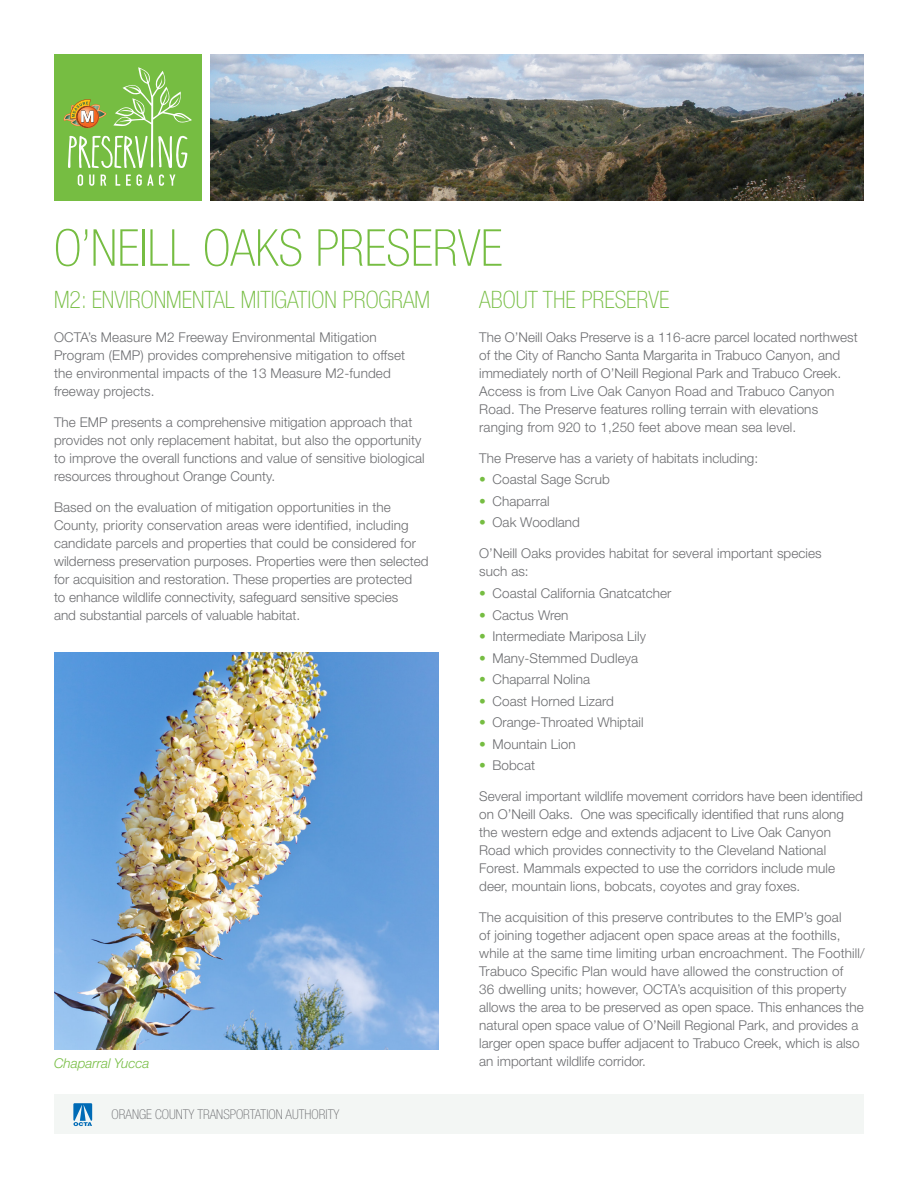
<style>
.page{position:relative;width:918px;height:1188px;background:#fff}
.page>*{position:absolute;margin:0;border:0;box-sizing:border-box;transform-origin:0 0}
.t1{font:100 condensed 51px "Helvetica Neue";color:#76bd42}
.Subhead{font:100 condensed 24px "Helvetica Neue";color:#76bd42}
.Body_Copy{font:300 13.5px/18px "Helvetica Neue";letter-spacing:.005em;color:#6c6d70}
.Bullets{font:300 13.5px "Helvetica Neue";letter-spacing:.005em;color:#6c6d70}
.t2{font:100 condensed 13.5px "Helvetica Neue";color:#6c6d70}
.t3{font:italic 300 13.5px "Helvetica Neue";color:#76bd42}
.s1{color:#76bd42}
</style>
<div class="page">
<div style="left:54px;top:1095px;width:810px;height:39px;background:#f3f6f4"></div>
<svg style="left:73px;top:1103px;width:19px;height:23px"></svg>
<div style="left:54px;top:54px;width:148px;height:146px;background:#76bd42"></div>
<svg style="left:78px;top:174px;width:5px;height:12px"></svg>
<svg style="left:89px;top:175px;width:5px;height:11px"></svg>
<svg style="left:101px;top:175px;width:5px;height:11px"></svg>
<svg style="left:116px;top:175px;width:4px;height:11px"></svg>
<svg style="left:126px;top:174px;width:49px;height:12px"></svg>
<svg style="left:63px;top:67px;width:129px;height:101px"></svg>
<img style="left:211px;top:54px;width:653px;height:146px">
<img style="left:54px;top:652px;width:385px;height:398px">
<p class="t1" style="left:54px;top:219px;width:450px">O’NEILL OAKS PRESERVE</p>
<p class="Subhead" style="left:54px;top:286px;width:378px">M2: ENVIRONMENTAL MITIGATION PROGRAM</p>
<p class="Body_Copy" style="left:54px;top:328px;width:353px">OCTA’s Measure M2 Freeway Environmental Mitigation Program (EMP) provides comprehensive mitigation to offset the environmental impacts of the 13 Measure M2-funded freeway projects.</p>
<p class="Body_Copy" style="left:54px;top:413px;width:372px">The EMP presents a comprehensive mitigation approach that provides not only replacement habitat, but also the opportunity to improve the overall functions and value of sensitive biological resources throughout Orange County.</p>
<p class="Body_Copy" style="left:54px;top:498px;width:376px">Based on the evaluation of mitigation opportunities in the County, priority conservation areas were identified, including candidate parcels and properties that could be considered for wilderness preservation purposes. Properties were then selected for acquisition and restoration. These properties are protected<br>to enhance wildlife connectivity, safeguard sensitive species<br>and substantial parcels of valuable habitat.</p>
<p class="Subhead" style="left:479px;top:286px;width:192px">ABOUT THE PRESERVE</p>
<p class="Body_Copy" style="left:479px;top:328px;width:380px">The O’Neill Oaks Preserve is a 116-acre parcel located northwest of the City of Rancho Santa Margarita in Trabuco Canyon, and immediately north of O’Neill Regional Park and Trabuco Creek.<br>Access is from Live Oak Canyon Road and Trabuco Canyon Road. The Preserve features rolling terrain with elevations ranging from 920 to 1,250 feet above mean sea level.</p>
<p class="Body_Copy" style="left:479px;top:449px;width:281px">The Preserve has a variety of habitats including:</p>
<p class="Bullets" style="left:479px;top:471px;width:132px"><span class="s1">•</span> Coastal Sage Scrub</p>
<p class="Bullets" style="left:479px;top:493px;width:72px"><span class="s1">•</span> Chaparral</p>
<p class="Bullets" style="left:479px;top:514px;width:102px"><span class="s1">•</span> Oak Woodland</p>
<p class="Body_Copy" style="left:479px;top:544px;width:344px">O’Neill Oaks provides habitat for several important species such as:</p>
<p class="Bullets" style="left:479px;top:585px;width:194px"><span class="s1">•</span> Coastal California Gnatcatcher</p>
<p class="Bullets" style="left:479px;top:606px;width:91px"><span class="s1">•</span> Cactus Wren</p>
<p class="Bullets" style="left:479px;top:628px;width:168px"><span class="s1">•</span> Intermediate Mariposa Lily</p>
<p class="Bullets" style="left:479px;top:650px;width:160px"><span class="s1">•</span> Many-Stemmed Dudleya</p>
<p class="Bullets" style="left:479px;top:671px;width:112px"><span class="s1">•</span> Chaparral Nolina</p>
<p class="Bullets" style="left:479px;top:693px;width:136px"><span class="s1">•</span> Coast Horned Lizard</p>
<p class="Bullets" style="left:479px;top:714px;width:166px"><span class="s1">•</span> Orange-Throated Whiptail</p>
<p class="Bullets" style="left:479px;top:736px;width:98px"><span class="s1">•</span> Mountain Lion</p>
<p class="Bullets" style="left:479px;top:757px;width:57px"><span class="s1">•</span> Bobcat</p>
<p class="Body_Copy" style="left:479px;top:787px;width:385px">Several important wildlife movement corridors have been identified on O’Neill Oaks. One was specifically identified that runs along the western edge and extends adjacent to Live Oak Canyon Road which provides connectivity to the Cleveland National Forest. Mammals expected to use the corridors include mule deer, mountain lions, bobcats, coyotes and gray foxes.</p>
<p class="Body_Copy" style="left:479px;top:908px;width:387px">The acquisition of this preserve contributes to the EMP’s goal<br>of joining together adjacent open space areas at the foothills, while at the same time limiting urban encroachment. The Foothill/ Trabuco Specific Plan would have allowed the construction of<br>36 dwelling units; however, OCTA’s acquisition of this property allows the area to be preserved as open space. This enhances the natural open space value of O’Neill Regional Park, and provides a larger open space buffer adjacent to Trabuco Creek, which is also</p>
<p class="t3" style="left:54px;top:1055px;width:97px">Chaparral Yucca</p>
<p class="Body_Copy" style="left:479px;top:1052px;width:168px">an important wildlife corridor.</p>
<p class="t2" style="left:112px;top:1107px;width:229px">ORANGE COUNTY TRANSPORTATION AUTHORITY</p>
</div>
